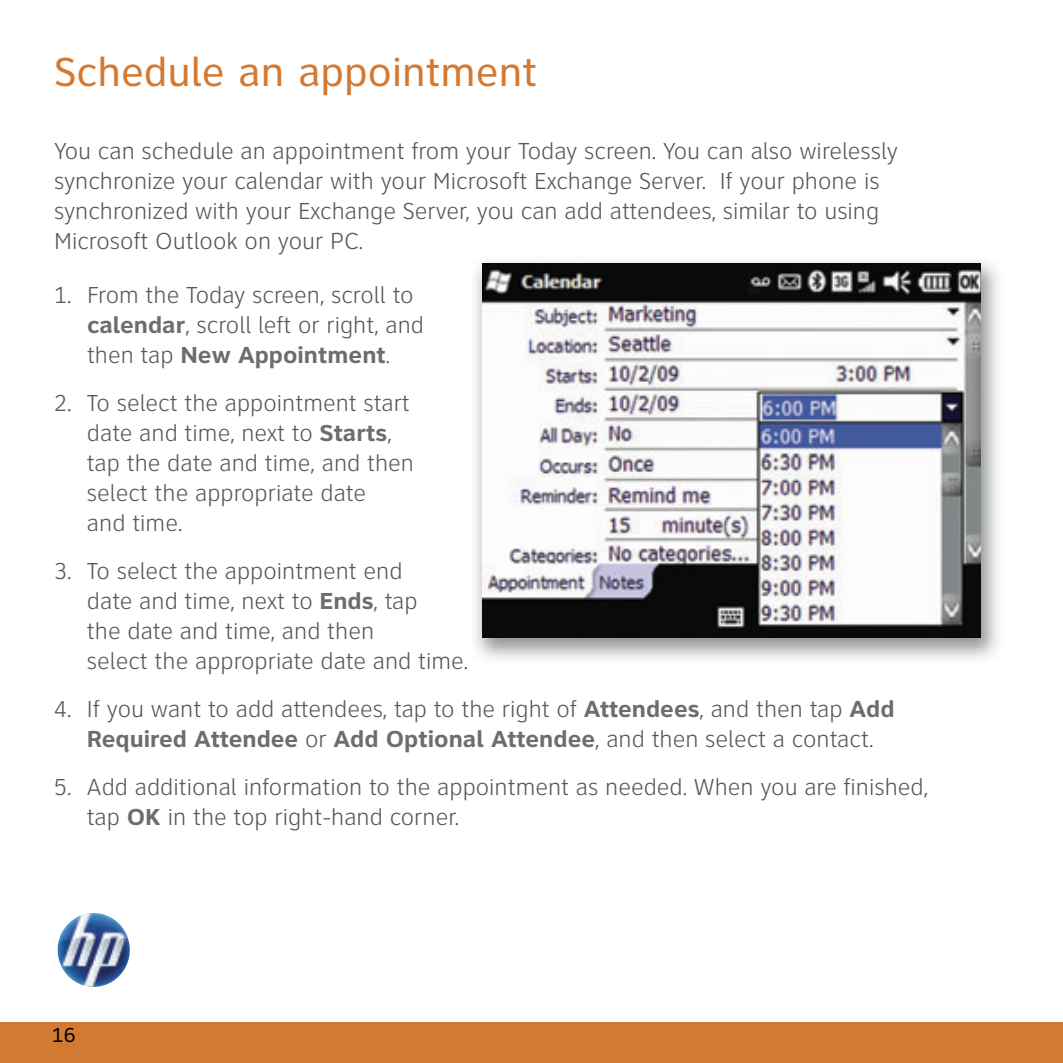
<style>
.page{position:relative;width:1063px;height:1063px;background:#fff}
.page>*{position:absolute;margin:0;border:0;box-sizing:border-box;transform-origin:0 0}
.t1{font:42px "Clearview ATT";color:#d37932}
.t2{font:300 24px/30px "Clearview ATT";color:#58585a}
.t3{font:21px "Clearview ATT";color:#040503}
.s1{font-weight:700;color:#6c6d70}
</style>
<div class="page">
<div style="left:1px;top:1022px;width:1062px;height:41px;background:#d37932"></div>
<img style="left:92px;top:913px;width:36px;height:26px">
<img style="left:475px;top:261px;width:524px;height:398px">
<img style="left:482px;top:264px;width:499px;height:374px">
<h1 class="t1" style="left:54px;top:56px;width:485px">Schedule an appointment</h1>
<p class="t2" style="left:54px;top:138px;width:845px">You can schedule an appointment from your Today screen. You can also wirelessly synchronize your calendar with your Microsoft Exchange Server. If your phone is synchronized with your Exchange Server, you can add attendees, similar to using Microsoft Outlook on your PC.</p>
<p class="t2" style="left:87px;top:282px;width:339px;text-indent:-33px">1. From the Today screen, scroll to <span class="s1">calendar</span>, scroll left or right, and then tap <span class="s1">New Appointment</span>.</p>
<p class="t2" style="left:87px;top:390px;width:329px;text-indent:-33px">2. To select the appointment start date and time, next to <span class="s1">Starts</span>, tap the date and time, and then select the appropriate date<br>and time.</p>
<p class="t2" style="left:87px;top:558px;width:383px;text-indent:-33px">3. To select the appointment end<br>date and time, next to <span class="s1">Ends</span>, tap<br>the date and time, and then<br>select the appropriate date and time.</p>
<p class="t2" style="left:54px;top:696px;width:842px;text-align:center">4. If you want to add attendees, tap to the right of <span class="s1">Attendees</span>, and then tap <span class="s1">Add<br>Required Attendee</span> or <span class="s1">Add Optional Attendee</span>, and then select a contact.</p>
<p class="t2" style="left:87px;top:774px;width:843px;text-indent:-33px">5. Add additional information to the appointment as needed. When you are finished, tap <span class="s1">OK</span> in the top right-hand corner.</p>
<p class="t3" style="left:52px;top:1028px;width:26px">16</p>
</div>
